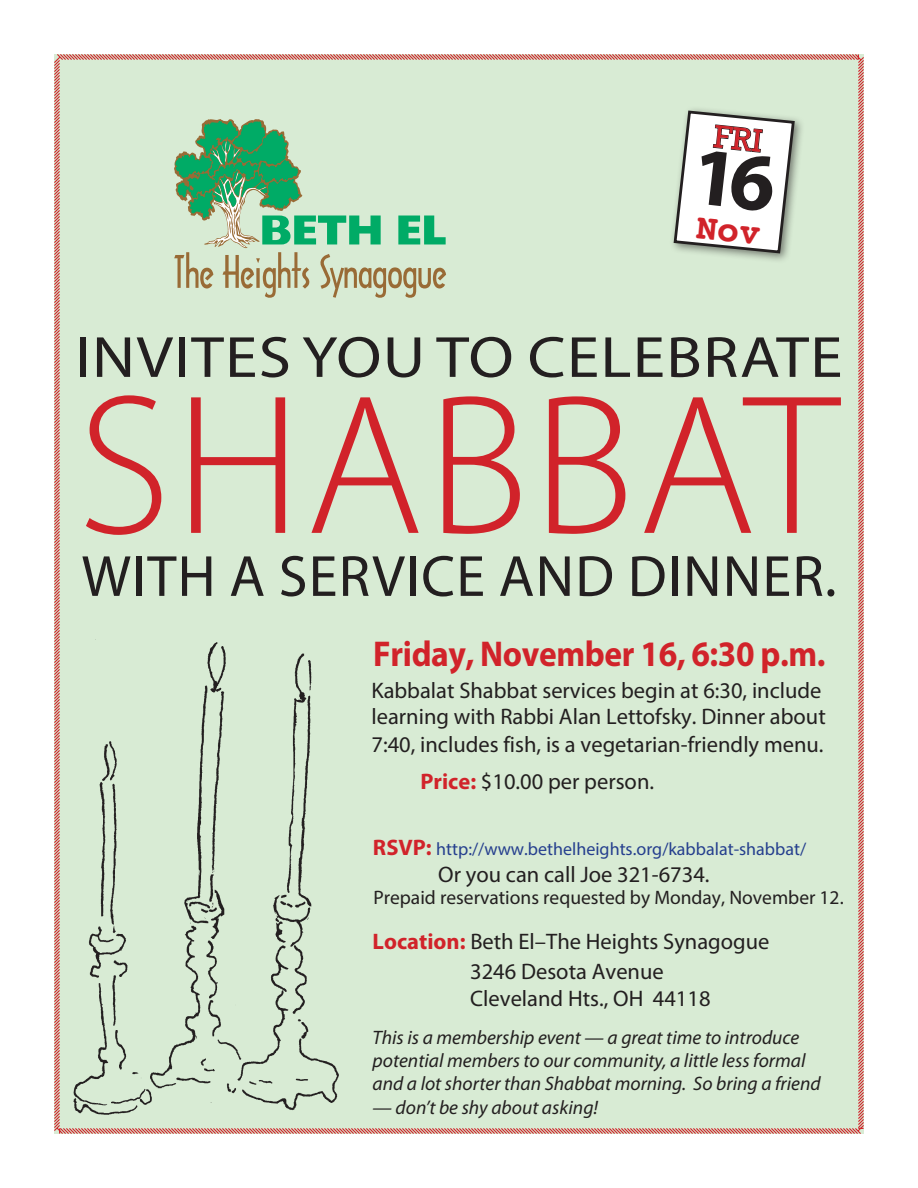
<style>
.page{position:relative;width:918px;height:1188px;background:#fff}
.page>*{position:absolute;margin:0;border:0;box-sizing:border-box;transform-origin:0 0}
.t1{font:300 201px "Myriad Pro";letter-spacing:.02em;color:#d1232a}
.t2{font:58.5px "Myriad Pro";letter-spacing:.02em;color:#231f20}
.t3{font:58.5px "Myriad Pro";letter-spacing:.02em;color:#231f20;scale:1.12 1}
.t4{font:700 36px "Myriad Pro";letter-spacing:-.01em;color:#d1232a;scale:.93 1}
.t5{font:22.5px/26.7px "Myriad Pro";color:#231f20}
.t6{font:italic 19.5px/23.4px "Myriad Pro";color:#231f20}
.t7{font:19.5px "Myriad Pro";color:#231f20}
.t8{font:18px "Myriad Pro";color:#253f8e}
.s1{font-weight:700;color:#d1232a}
.s2{font-weight:700;font-size:22.5px;color:#d1232a}
</style>
<div class="page">
<div style="left:54px;top:54px;width:810px;height:1080px;background:#d8ebd4"></div>
<svg style="left:174px;top:119px;width:272px;height:179px;background:#a7d0ad"></svg>
<div style="left:669px;top:106px;width:136px;height:158px;background:#231f20;opacity:.55"></div>
<svg style="left:672px;top:109px;width:124px;height:146px"></svg>
<h2 class="t3" style="left:75px;top:321px;width:687px">inviteS you to celebrate</h2>
<h1 class="t1" style="left:78px;top:355px;width:762px">SHABBAT</h1>
<h2 class="t2" style="left:82px;top:540px;width:757px">with a service and dinner.</h2>
<h3 class="t4" style="left:373px;top:630px;width:488px">Friday, November 16, 6:30 p.m.</h3>
<p class="t5" style="left:371px;top:677px;width:456px">Kabbalat Shabbat services begin at 6:30, include learning with Rabbi Alan Lettofsky. Dinner about<br>7:40, includes fish, is a vegetarian-friendly menu.</p>
<p class="t5" style="left:421px;top:768px;width:235px"><span class="s1">Price:</span> $10.00 per person.</p>
<p class="t8" style="left:373px;top:838px;width:435px"><span class="s2">RSVP:</span> http://www.bethelheights.org/kabbalat-shabbat/</p>
<p class="t5" style="left:438px;top:860px;width:273px">or you can call Joe 321-6734.</p>
<p class="t7" style="left:373px;top:885px;width:472px">Prepaid reservations requested by Monday, November 12.</p>
<p class="t5" style="left:373px;top:926px;width:398px;line-height:30.5px;text-align:center"><span class="s1">Location:</span> beth el–the heights Synagogue<br>3246 desota avenue</p>
<p class="t5" style="left:470px;top:985px;width:242px">cleveland hts., oh 44118</p>
<p class="t6" style="left:373px;top:1025px;width:450px">This is a membership event — a great time to introduce potential members to our community, a little less formal and a lot shorter than Shabbat morning. So bring a friend</p>
<p class="t6" style="left:373px;top:1095px;width:227px">— don’t be shy about asking!</p>
</div>
